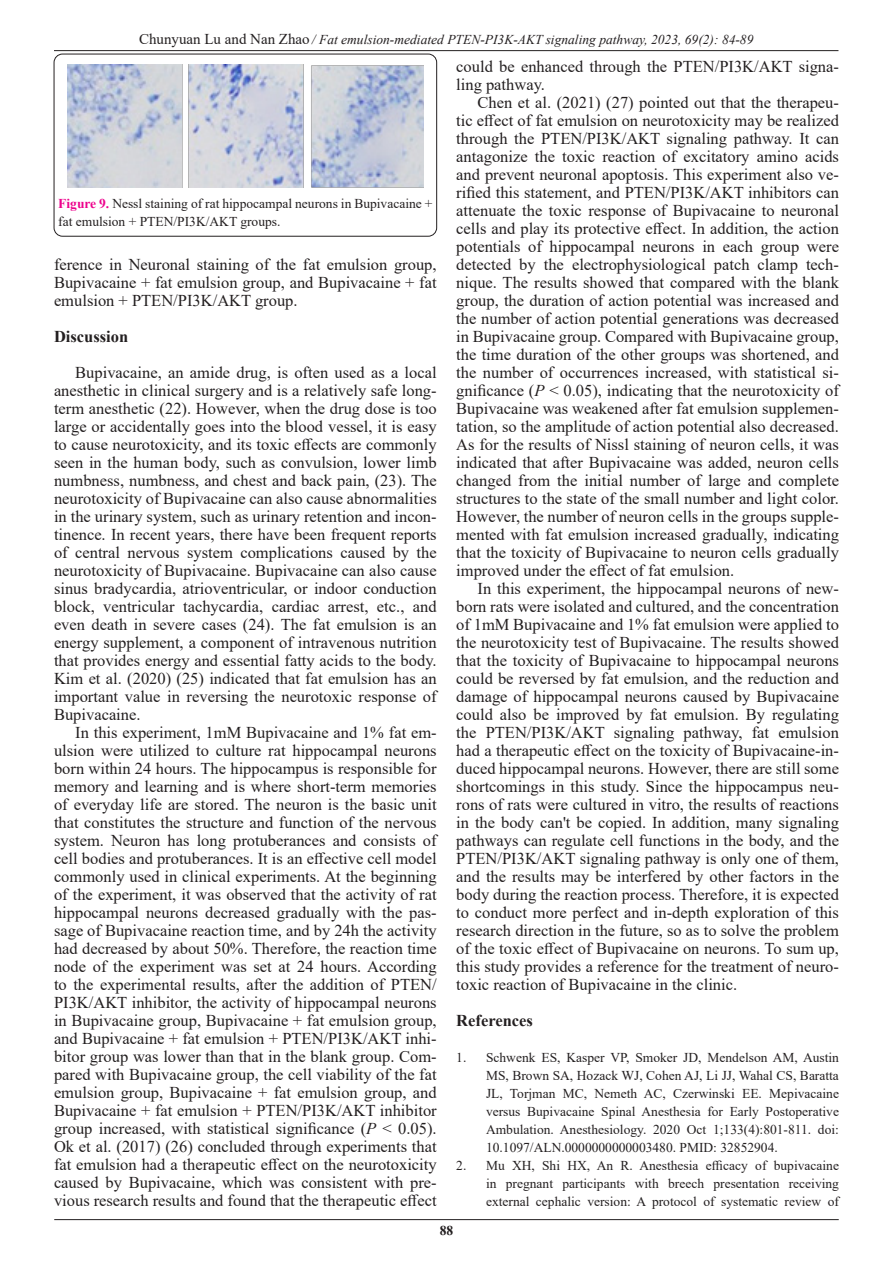
<style>
.page{position:relative;width:893px;height:1263px;background:#fff}
.page>*{position:absolute;margin:0;border:0;box-sizing:border-box;transform-origin:0 0}
.t1{font:16.5px/18px "Times New Roman";color:#231f20;text-align:justify}
.Pa7{font:700 16.5px "Times New Roman";color:#231f20}
.t2{font:13.5px/18px "Times New Roman";color:#231f20;text-align:justify}
.t3{font:italic 13.5px "Times New Roman";color:#231f20}
.t4{font:700 13.5px "Times New Roman";color:#231f20}
.s1{font-style:normal;font-size:15px}
.s2{font-weight:700;color:#ed028c}
.s3{font-style:italic}
</style>
<div class="page">
<hr style="left:54px;top:50px;width:784px;height:1px;background:#231f20">
<hr style="left:54px;top:1219px;width:785px;height:1px;background:#231f20">
<div style="left:54px;top:54px;width:383px;height:182px;border:1px solid #231f20;border-radius:9px"></div>
<img style="left:68px;top:64px;width:356px;height:124px">
<p class="t3" style="left:139px;top:30px;width:616px"><span class="s1">Chunyuan Lu and Nan Zhao</span> / Fat emulsion-mediated PTEN-PI3K-AKT signaling pathway, 2023, 69(2): 84-89</p>
<p class="t2" style="left:58px;top:194px;width:376px"><span class="s2">Figure 9.</span> Nessl staining of rat hippocampal neurons in Bupivacaine + fat emulsion + PTEN/PI3K/AKT groups.</p>
<p class="t1" style="left:54px;top:255px;width:384px">ference in Neuronal staining of the fat emulsion group, Bupivacaine + fat emulsion group, and Bupivacaine + fat emulsion + PTEN/PI3K/AKT group.</p>
<p class="Pa7" style="left:54px;top:325px;width:76px">Discussion</p>
<p class="t1" style="left:54px;top:363px;width:384px;text-indent:21px">Bupivacaine, an amide drug, is often used as a local anesthetic in clinical surgery and is a relatively safe long&shy;term anesthetic (22). However, when the drug dose is too large or accidentally goes into the blood vessel, it is easy to cause neurotoxicity, and its toxic effects are commonly seen in the human body, such as convulsion, lower limb numbness, numbness, and chest and back pain, (23). The neurotoxicity of Bupivacaine can also cause abnormalities in the urinary system, such as urinary retention and incon&shy;tinence. In recent years, there have been frequent reports of central nervous system complications caused by the neurotoxicity of Bupivacaine. Bupivacaine can also cause sinus bradycardia, atrioventricular, or indoor conduction block, ventricular tachycardia, cardiac arrest, etc., and even death in severe cases (24). The fat emulsion is an energy supplement, a component of intravenous nutrition that provides energy and essential fatty acids to the body.<br>Kim et al. (2020) (25) indicated that fat emulsion has an important value in reversing the neurotoxic response of Bupivacaine.</p>
<p class="t1" style="left:54px;top:723px;width:384px;text-indent:21px">In this experiment, 1mM Bupivacaine and 1% fat em&shy;ulsion were utilized to culture rat hippocampal neurons born within 24 hours. The hippocampus is responsible for memory and learning and is where short-term memories of everyday life are stored. The neuron is the basic unit that constitutes the structure and function of the nervous system. Neuron has long protuberances and consists of cell bodies and protuberances. It is an effective cell model commonly used in clinical experiments. At the beginning of the experiment, it was observed that the activity of rat hippocampal neurons decreased gradually with the pas&shy;sage of Bupivacaine reaction time, and by 24h the activity had decreased by about 50%. Therefore, the reaction time node of the experiment was set at 24 hours. According to the experimental results, after the addition of PTEN/ PI3K/AKT inhibitor, the activity of hippocampal neurons in Bupivacaine group, Bupivacaine + fat emulsion group, and Bupivacaine + fat emulsion + PTEN/PI3K/AKT inhi&shy;bitor group was lower than that in the blank group. Com&shy;pared with Bupivacaine group, the cell viability of the fat emulsion group, Bupivacaine + fat emulsion group, and Bupivacaine + fat emulsion + PTEN/PI3K/AKT inhibitor group increased, with statistical significance (<span class="s3">P</span> &lt; 0.05).<br>Ok et al. (2017) (26) concluded through experiments that fat emulsion had a therapeutic effect on the neurotoxicity caused by Bupivacaine, which was consistent with pre&shy;vious research results and found that the therapeutic effect</p>
<p class="t1" style="left:456px;top:57px;width:384px">could be enhanced through the PTEN/PI3K/AKT signa&shy;ling pathway.</p>
<p class="t1" style="left:456px;top:93px;width:384px;text-indent:21px">Chen et al. (2021) (27) pointed out that the therapeu&shy;tic effect of fat emulsion on neurotoxicity may be realized through the PTEN/PI3K/AKT signaling pathway. It can antagonize the toxic reaction of excitatory amino acids and prevent neuronal apoptosis. This experiment also ve&shy;rified this statement, and PTEN/PI3K/AKT inhibitors can attenuate the toxic response of Bupivacaine to neuronal cells and play its protective effect. In addition, the action potentials of hippocampal neurons in each group were detected by the electrophysiological patch clamp tech&shy;nique. The results showed that compared with the blank group, the duration of action potential was increased and the number of action potential generations was decreased in Bupivacaine group. Compared with Bupivacaine group, the time duration of the other groups was shortened, and the number of occurrences increased, with statistical si&shy;gnificance (<span class="s3">P</span> &lt; 0.05), indicating that the neurotoxicity of Bupivacaine was weakened after fat emulsion supplemen&shy;tation, so the amplitude of action potential also decreased.<br>As for the results of Nissl staining of neuron cells, it was indicated that after Bupivacaine was added, neuron cells changed from the initial number of large and complete structures to the state of the small number and light color.<br>However, the number of neuron cells in the groups supple&shy;mented with fat emulsion increased gradually, indicating that the toxicity of Bupivacaine to neuron cells gradually improved under the effect of fat emulsion.</p>
<p class="t1" style="left:456px;top:579px;width:384px;text-indent:21px">In this experiment, the hippocampal neurons of new&shy;born rats were isolated and cultured, and the concentration of 1mM Bupivacaine and 1% fat emulsion were applied to the neurotoxicity test of Bupivacaine. The results showed that the toxicity of Bupivacaine to hippocampal neurons could be reversed by fat emulsion, and the reduction and damage of hippocampal neurons caused by Bupivacaine could also be improved by fat emulsion. By regulating the PTEN/PI3K/AKT signaling pathway, fat emulsion had a therapeutic effect on the toxicity of Bupivacaine-in&shy;duced hippocampal neurons. However, there are still some shortcomings in this study. Since the hippocampus neu&shy;rons of rats were cultured in vitro, the results of reactions in the body can't be copied. In addition, many signaling pathways can regulate cell functions in the body, and the PTEN/PI3K/AKT signaling pathway is only one of them, and the results may be interfered by other factors in the body during the reaction process. Therefore, it is expected to conduct more perfect and in-depth exploration of this research direction in the future, so as to solve the problem of the toxic effect of Bupivacaine on neurons. To sum up, this study provides a reference for the treatment of neuro&shy;toxic reaction of Bupivacaine in the clinic.</p>
<p class="Pa7" style="left:456px;top:1009px;width:78px">References</p>
<p class="t2" style="left:486px;top:1048px;width:354px;text-indent:-30px">1. Schwenk ES, Kasper VP, Smoker JD, Mendelson AM, Austin MS, Brown SA, Hozack WJ, Cohen AJ, Li JJ, Wahal CS, Baratta JL, Torjman MC, Nemeth AC, Czerwinski EE. Mepivacaine versus Bupivacaine Spinal Anesthesia for Early Postoperative Ambulation. Anesthesiology. 2020 Oct 1;133(4):801-811. doi:<br>10.1097/ALN.0000000000003480. PMID: 32852904.</p>
<p class="t2" style="left:486px;top:1156px;width:354px;text-indent:-30px">2. Mu XH, Shi HX, An R. Anesthesia efficacy of bupivacaine in pregnant participants with breech presentation receiving external cephalic version: A protocol of systematic review of</p>
<p class="t4" style="left:440px;top:1220px;width:15px">88</p>
</div>
